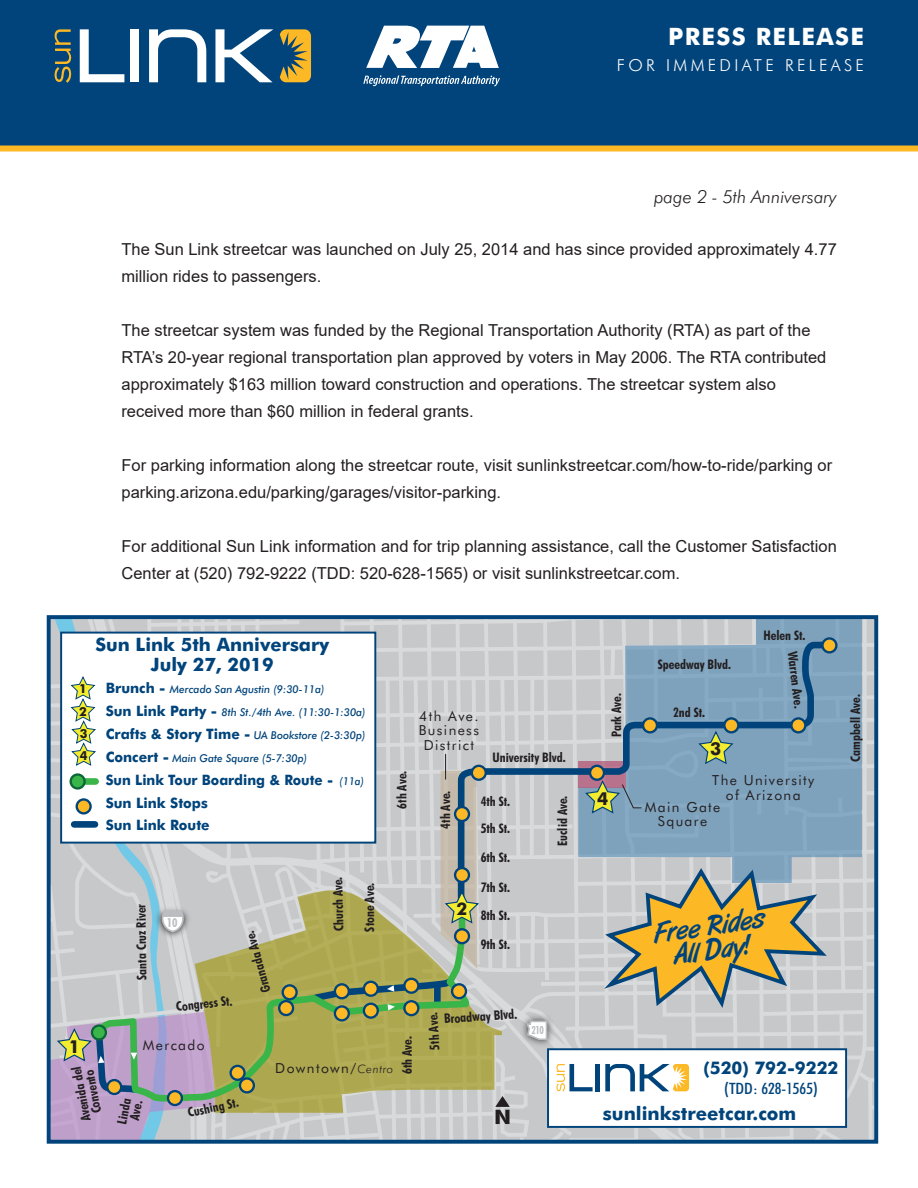
<style>
.page{position:relative;width:918px;height:1188px;background:#fff}
.page>*{position:absolute;margin:0;border:0;box-sizing:border-box;transform-origin:0 0}
.t1{font:28.65px/24.5px "Art Brush";color:#00447b;text-align:center}
.t2{font:700 24px "Futura BT";letter-spacing:.055em;color:#fff}
.t3{font:700 18.75px "Futura BT";color:#00447b}
.t4{font:700 18.45px/19.5px "Futura BT";color:#00447b;text-align:center}
.t5{font:italic 300 18px "Futura BT";color:#231f20}
.t6{font:700 17.85px "Futura BT";color:#231f20}
.t7{font:700 17.4px "Futura BT";color:#00447b}
.t8{font:700 17.4px "Futura BT";color:#231f20}
.t9{font:16.5px/27px "Arial";color:#231f20}
.t10{font:300 16.5px "Futura BT";letter-spacing:.2em;color:#fff}
.t11{font:500 condensed 15.75px "Futura BT";color:#00447b;scale:1.11 1}
.t12{font:700 14.4px/22.8px "Futura BT";color:#00447b;scale:.94 1}
.t13{font:13.8px/14.4px "Futura BT";letter-spacing:.1em;color:#231f20;text-align:center}
.t14{font:700 condensed 13.2px/11.7px "Futura BT";color:#231f20;text-align:center}
.t15{font:700 12.45px/22.4px "Futura BT";color:#231f20}
.t16{font:700 condensed 12.3px "Futura BT";color:#bcbdc0}
.t17{font:700 condensed 11.25px "Futura BT";color:#bcbdc0;scale:.9 1}
.t18{font:italic 500 10.8px/22.8px "Futura BT";color:#00447b}
.s1{font-weight:700;font-style:normal;font-size:14.4px}
.s2{font-weight:500;font-style:italic;font-size:10.8px}
.s3{font-weight:300;font-style:italic;font-size:11.7px}
</style>
<div class="page">
<div style="left:0;top:0;width:918px;height:149px;background:#00447b"></div>
<div style="left:0;top:146px;width:918px;height:6px;background:#fcb825"></div>
<svg style="left:366px;top:26px;width:133px;height:42px"></svg>
<svg style="left:363px;top:75px;width:137px;height:12px"></svg>
<svg style="left:280px;top:29px;width:31px;height:53px"></svg>
<svg style="left:55px;top:29px;width:16px;height:54px"></svg>
<svg style="left:80px;top:29px;width:44px;height:53px"></svg>
<div style="left:130px;top:29px;width:9px;height:53px;background:#fff"></div>
<svg style="left:149px;top:29px;width:57px;height:53px"></svg>
<svg style="left:215px;top:29px;width:58px;height:53px"></svg>
<svg style="left:49px;top:617px;width:827px;height:526px"></svg>
<div style="left:74px;top:778px;width:22px;height:7px;background:#3ab54a"></div>
<svg style="left:71px;top:775px;width:14px;height:13px"></svg>
<div style="left:70px;top:773px;width:16px;height:17px;border:2px solid #0c6638;border-radius:50%"></div>
<h2 class="t2" style="left:668px;top:22px;width:197px">PRESS RELEASE</h2>
<p class="t10" style="left:617px;top:55px;width:249px">FOR IMMEDIATE RELEASE</p>
<p class="t5" style="left:654px;top:185px;width:184px">page 2 - 5th Anniversary</p>
<p class="t9" style="left:122px;top:235px;width:717px">The Sun Link streetcar was launched on July 25, 2014 and has since provided approximately 4.77 million rides to passengers.</p>
<p class="t9" style="left:122px;top:316px;width:706px">The streetcar system was funded by the Regional Transportation Authority (RTA) as part of the RTA’s 20-year regional transportation plan approved by voters in May 2006. The RTA contributed approximately $163 million toward construction and operations. The streetcar system also received more than $60 million in federal grants.</p>
<p class="t9" style="left:122px;top:451px;width:712px">For parking information along the streetcar route, visit sunlinkstreetcar.com/how-to-ride/parking or parking.arizona.edu/parking/garages/visitor-parking.</p>
<p class="t9" style="left:122px;top:532px;width:717px">For additional Sun Link information and for trip planning assistance, call the Customer Satisfaction<br>Center at (520) 792-9222 (TDD: 520-628-1565) or visit sunlinkstreetcar.com.</p>
<p class="t15" style="left:79px;top:678px;width:9px">1</p>
<p class="t15" style="left:79px;top:700px;width:9px">2</p>
<p class="t15" style="left:80px;top:722px;width:9px">3<br>4</p>
<p class="t4" style="left:95px;top:635px;width:235px">Sun Link 5th Anniversary<br>July 27, 2019</p>
<p class="t18" style="left:106px;top:678px;width:261px"><span class="s1">Brunch -</span> Mercado San Agustin (9:30-11a)<br><span class="s1">Sun Link Party -</span> 8th St./4th Ave. (11:30-1:30a)<br><span class="s1">Crafts &amp; Story Time -</span> UA Bookstore (2-3:30p)<br><span class="s1">Concert -</span> Main Gate Square (5-7:30p)</p>
<p class="t12" style="left:106px;top:768px;width:276px">Sun Link Tour Boarding &amp; Route - <span class="s2">(11a)<br></span>Sun Link Stops<br>Sun Link Route</p>
<p class="t14" style="left:136px;top:980px;width:77px;rotate:-91deg">Santa Cruz River</p>
<p class="t16" style="left:167px;top:915px;width:12px">10</p>
<p class="t14" style="left:260px;top:994px;width:65px;rotate:-105deg">Granada Ave.</p>
<p class="t14" style="left:333px;top:931px;width:56px;rotate:-92deg">Church Ave.</p>
<p class="t14" style="left:363px;top:932px;width:50px;rotate:-90deg">Stone Ave.</p>
<p class="t14" style="left:396px;top:809px;width:39px;rotate:-90deg">6th Ave.</p>
<p class="t13" style="left:419px;top:709px;width:62px">4th Ave.<br>Business<br>District</p>
<p class="t14" style="left:493px;top:751px;width:75px">University Blvd.</p>
<p class="t14" style="left:440px;top:829px;width:39px;rotate:-90deg">4th Ave.</p>
<p class="t8" style="left:456px;top:898px;width:12px">2</p>
<p class="t14" style="left:481px;top:796px;width:31px">4th St.</p>
<p class="t14" style="left:481px;top:822px;width:31px">5th St.</p>
<p class="t14" style="left:481px;top:852px;width:31px">6th St.</p>
<p class="t14" style="left:481px;top:881px;width:31px">7th St.</p>
<p class="t14" style="left:481px;top:910px;width:31px">8th St.</p>
<p class="t14" style="left:481px;top:938px;width:31px">9th St.</p>
<p class="t14" style="left:557px;top:846px;width:52px;rotate:-90deg">Euclid Ave.</p>
<p class="t6" style="left:69px;top:1035px;width:13px">1</p>
<p class="t14" style="left:80px;top:1122px;width:57px;rotate:-101deg">Avenida del<br>Convento</p>
<p class="t14" style="left:175px;top:1001px;width:58px;rotate:-6deg">Congress St.</p>
<p class="t13" style="left:143px;top:1038px;width:63px">Mercado</p>
<p class="t14" style="left:116px;top:1123px;width:27px;rotate:-79deg">Linda<br>Ave.</p>
<p class="t14" style="left:187px;top:1107px;width:53px;rotate:-12deg">Cushing St.</p>
<p class="t13" style="left:275px;top:1061px;width:119px">Downtown/<span class="s3">Centro</span></p>
<p class="t14" style="left:401px;top:1074px;width:39px;rotate:-90deg">6th Ave.</p>
<p class="t14" style="left:444px;top:1013px;width:75px;rotate:-4deg">Broadway Blvd.</p>
<p class="t14" style="left:429px;top:1050px;width:39px;rotate:-93deg">5th Ave.</p>
<p class="t17" style="left:531px;top:1023px;width:15px">210</p>
<p class="t14" style="left:611px;top:737px;width:46px;rotate:-90deg">Park Ave.</p>
<p class="t6" style="left:597px;top:788px;width:13px">4</p>
<p class="t14" style="left:658px;top:658px;width:75px">Speedway Blvd.</p>
<p class="t14" style="left:673px;top:707px;width:34px">2nd St.</p>
<p class="t6" style="left:710px;top:738px;width:13px">3</p>
<p class="t14" style="left:763px;top:629px;width:44px">Helen St.</p>
<p class="t14" style="left:798px;top:650px;width:59px;rotate:83deg">Warren Ave.</p>
<p class="t13" style="left:712px;top:773px;width:103px">The University of Arizona</p>
<p class="t13" style="left:645px;top:799px;width:77px">Main Gate<br>Square</p>
<h1 class="t1" style="left:652px;top:922px;width:114px;rotate:-8deg">Free Rides<br>All Day!</h1>
<p class="t14" style="left:850px;top:762px;width:69px;rotate:-90deg">Campbell Ave.</p>
<p class="t7" style="left:704px;top:1057px;width:137px">(520) 792-9222</p>
<p class="t11" style="left:724px;top:1079px;width:86px">(TDD: 628-1565)</p>
<p class="t3" style="left:603px;top:1102px;width:195px">sunlinkstreetcar.com</p>
</div>
